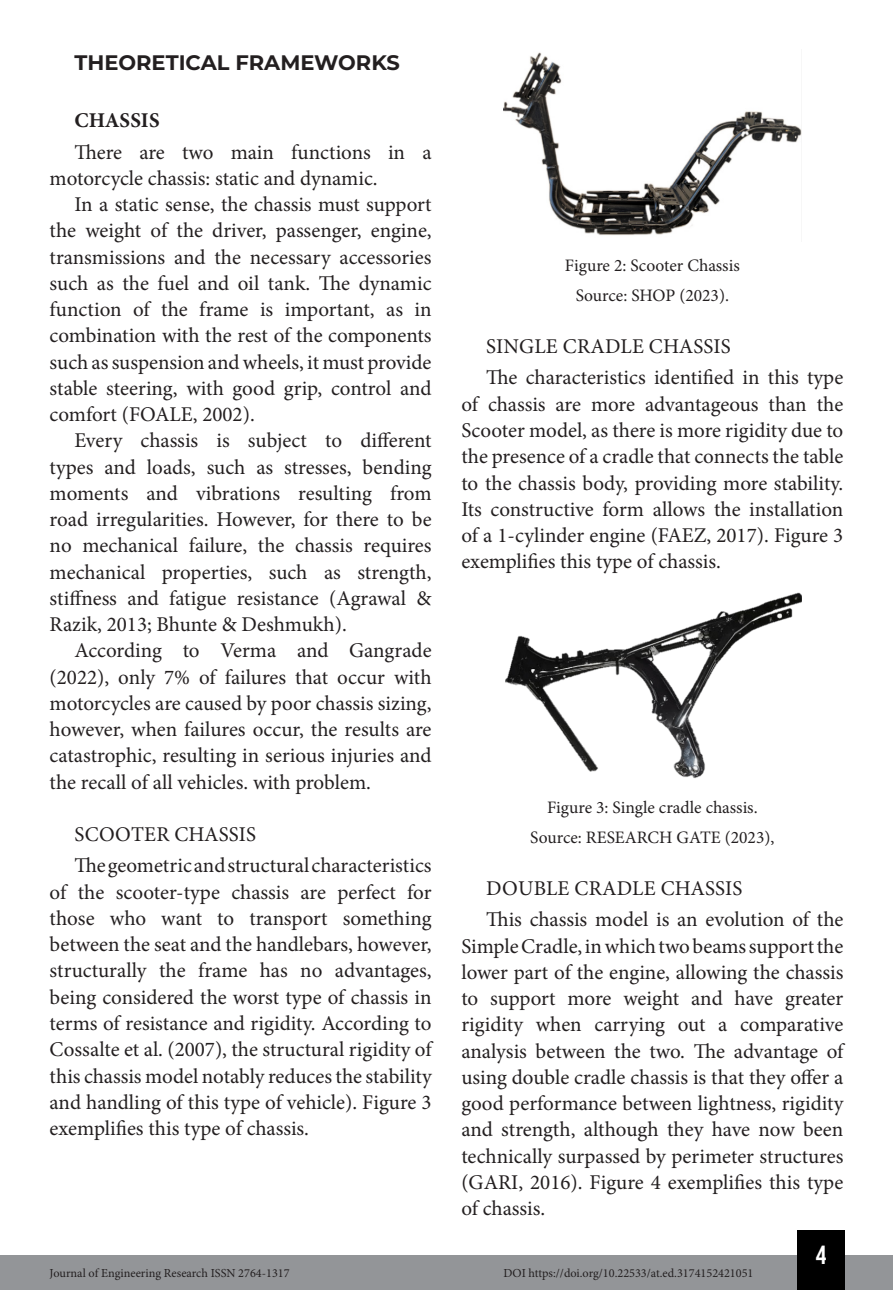
<style>
.page{position:relative;width:893px;height:1290px;background:#fff}
.page>*{position:absolute;margin:0;border:0;box-sizing:border-box;transform-origin:0 0}
.t1{font:26.25px "Bebas Kai";color:#fff}
.TXT{font:21px/26.2px "Minion Pro";color:#231f20;text-align:justify}
.SUB{font:21px "Minion Pro";letter-spacing:.01em;color:#231f20}
.TITULO{font:700 21px "Montserrat";color:#231f20}
.SUB-2{font:700 21px "Minion Pro";letter-spacing:.005em;color:#231f20}
.Info_Imagem{font:17.5px "Minion Pro";color:#231f20}
.t2{font:12.25px "Minion Pro";color:#231f20}
</style>
<div class="page">
<div style="left:0;top:1255px;width:893px;height:35px;background:#939598"></div>
<div style="left:797px;top:1230px;width:48px;height:60px;background:#000"></div>
<img style="left:504px;top:52px;width:297px;height:183px">
<img style="left:505px;top:592px;width:297px;height:187px">
<p class="TITULO" style="left:74px;top:47px;width:327px">THEORETICAL FRAMEWORKS</p>
<p class="SUB-2" style="left:75px;top:106px;width:87px">CHASSIS</p>
<p class="TXT" style="left:50px;top:139px;width:383px;text-indent:25px">There are two main functions in a motorcycle chassis: static and dynamic.</p>
<p class="TXT" style="left:50px;top:191px;width:384px;text-indent:25px">In a static sense, the chassis must support the weight of the driver, passenger, engine, transmissions and the necessary accessories such as the fuel and oil tank. The dynamic function of the frame is important, as in combination with the rest of the components such as suspension and wheels, it must provide stable steering, with good grip, control and comfort (FOALE, 2002).</p>
<p class="TXT" style="left:50px;top:428px;width:383px;text-indent:25px">Every chassis is subject to different types and loads, such as stresses, bending moments and vibrations resulting from road irregularities. However, for there to be no mechanical failure, the chassis requires mechanical properties, such as strength, stiffness and fatigue resistance (Agrawal &amp; Razik, 2013; Bhunte &amp; Deshmukh).</p>
<p class="TXT" style="left:50px;top:638px;width:384px;text-indent:25px">According to Verma and Gangrade (2022), only 7% of failures that occur with motorcycles are caused by poor chassis sizing, however, when failures occur, the results are catastrophic, resulting in serious injuries and the recall of all vehicles. with problem.</p>
<p class="SUB" style="left:75px;top:820px;width:183px">SCOOTER CHASSIS</p>
<p class="TXT" style="left:50px;top:853px;width:384px;text-indent:25px">The geometric and structural characteristics of the scooter-type chassis are perfect for those who want to transport something between the seat and the handlebars, however, structurally the frame has no advantages, being considered the worst type of chassis in terms of resistance and rigidity. According to Cossalte et al. (2007), the structural rigidity of this chassis model notably reduces the stability and handling of this type of vehicle). Figure 3 exemplifies this type of chassis.</p>
<p class="Info_Imagem" style="left:565px;top:254px;width:176px">Figure 2: Scooter Chassis</p>
<p class="Info_Imagem" style="left:576px;top:283px;width:155px">Source: SHOP (2023).</p>
<p class="SUB" style="left:486px;top:332px;width:246px">SINGLE CRADLE CHASSIS</p>
<p class="TXT" style="left:461px;top:365px;width:383px;text-indent:25px">The characteristics identified in this type of chassis are more advantageous than the Scooter model, as there is more rigidity due to the presence of a cradle that connects the table to the chassis body, providing more stability.<br>Its constructive form allows the installation of a 1-cylinder engine (FAEZ, 2017). Figure 3 exemplifies this type of chassis.</p>
<p class="Info_Imagem" style="left:547px;top:796px;width:212px">Figure 3: Single cradle chassis.</p>
<p class="Info_Imagem" style="left:530px;top:825px;width:246px">Source: RESEARCH GATE (2023),</p>
<p class="SUB" style="left:486px;top:874px;width:258px">DOUBLE CRADLE CHASSIS</p>
<p class="TXT" style="left:461px;top:906px;width:384px;text-indent:25px">This chassis model is an evolution of the Simple Cradle, in which two beams support the lower part of the engine, allowing the chassis to support more weight and have greater rigidity when carrying out a comparative analysis between the two. The advantage of using double cradle chassis is that they offer a good performance between lightness, rigidity and strength, although they have now been technically surpassed by perimeter structures (GARI, 2016). Figure 4 exemplifies this type of chassis.</p>
<p class="t1" style="left:816px;top:1241px;width:12px">4</p>
<p class="t2" style="left:50px;top:1265px;width:242px">Journal of Engineering Research ISSN 2764-1317</p>
<p class="t2" style="left:503px;top:1265px;width:252px">DOI https://doi.org/10.22533/at.ed.3174152421051</p>
</div>
